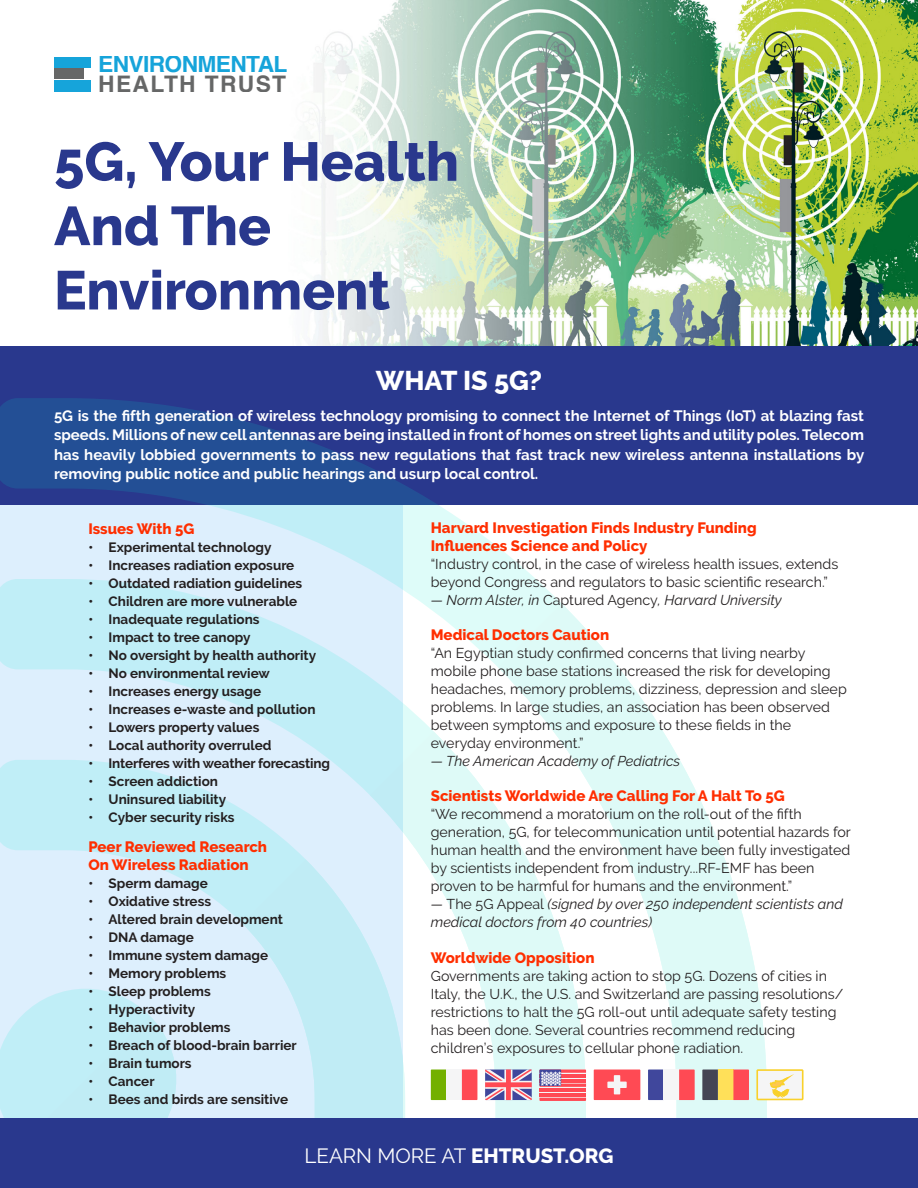
<style>
.page{position:relative;width:918px;height:1188px;background:#fff}
.page>*{position:absolute;margin:0;border:0;box-sizing:border-box;transform-origin:0 0}
.t1{font:800 54.6px/64.3px "Raleway";color:#29388d}
.t2{font:800 27px "Raleway";color:#fff}
.t3{font:700 22.8px/19.6px "Helvetica";letter-spacing:-.03em;color:#16a4da}
.t4{font:20.55px "Raleway";color:#fff}
.t5{font:700 15px/19.5px "Raleway";color:#fff;text-align:justify}
.t6{font:800 15px/18px "Raleway";color:#ff2e00}
.t7{font:14.25px/18px "Raleway";color:#231f20}
.t8{font:italic 14.25px/18px "Raleway";color:#231f20}
.t9{font:700 13.5px "Raleway";color:#231f20}
.s1{color:#666767}
.s2{font-style:normal}
.s3{font-weight:800}
</style>
<div class="page">
<img style="left:312px;top:0;width:606px;height:346px">
<div style="left:0;top:346px;width:918px;height:159px;background:#29388d"></div>
<svg style="left:0;top:398px;width:561px;height:721px"></svg>
<svg style="left:0;top:980px;width:185px;height:139px;background:#c5ecf7"></svg>
<svg style="left:242px;top:859px;width:128px;height:260px;background:#caecf7"></svg>
<svg style="left:370px;top:731px;width:128px;height:388px"></svg>
<svg style="left:498px;top:603px;width:269px;height:516px"></svg>
<div style="left:0;top:1119px;width:918px;height:69px;background:#29388d"></div>
<svg style="left:539px;top:1070px;width:47px;height:30px"></svg>
<hr style="left:539px;top:1093px;width:47px;height:3px;background:#ff4a54">
<svg style="left:539px;top:1098px;width:47px;height:3px"></svg>
<hr style="left:539px;top:1088px;width:47px;height:4px;background:#ff4a54">
<svg style="left:539px;top:1070px;width:47px;height:17px"></svg>
<svg style="left:485px;top:1070px;width:47px;height:30px"></svg>
<div style="left:594px;top:1070px;width:46px;height:30px;background:#ff4a54"></div>
<svg style="left:607px;top:1075px;width:20px;height:19px"></svg>
<svg style="left:431px;top:1070px;width:15px;height:30px"></svg>
<div style="left:446px;top:1070px;width:16px;height:30px;background:#f5f5f6"></div>
<svg style="left:462px;top:1070px;width:15px;height:30px"></svg>
<svg style="left:648px;top:1070px;width:16px;height:30px"></svg>
<div style="left:664px;top:1070px;width:15px;height:30px;background:#f5f5f6"></div>
<svg style="left:679px;top:1070px;width:16px;height:30px"></svg>
<svg style="left:702px;top:1070px;width:16px;height:30px"></svg>
<div style="left:718px;top:1070px;width:15px;height:30px;background:#ffe059"></div>
<svg style="left:733px;top:1070px;width:16px;height:30px"></svg>
<div style="left:757px;top:1070px;width:46px;height:29px;background:#f5f5f6"></div>
<div style="left:756px;top:1069px;width:48px;height:31px;border:2px solid #f9d12c"></div>
<svg style="left:768px;top:1077px;width:22px;height:21px"></svg>
<div style="left:54px;top:57px;width:36px;height:10px;background:#16a4da"></div>
<div style="left:54px;top:69px;width:29px;height:10px;background:#666767"></div>
<div style="left:54px;top:81px;width:36px;height:11px;background:#16a4da"></div>
<p class="t3" style="left:98px;top:55px;width:191px">ENVIRONMENTAL<br><span class="s1">HEALTH TRUST</span></p>
<p class="t1" style="left:54px;top:130px;width:407px">5G, Your Health<br>And The<br>Environment</p>
<p class="t2" style="left:376px;top:365px;width:168px">WHAT IS 5G?</p>
<p class="t5" style="left:54px;top:406px;width:812px">5G is the fifth generation of wireless technology promising to connect the Internet of Things (IoT) at blazing fast speeds. Millions of new cell antennas are being installed in front of homes on street lights and utility poles. Telecom has heavily lobbied governments to pass new regulations that fast track new wireless antenna installations by removing public notice and public hearings and usurp local control.</p>
<p class="t6" style="left:88px;top:519px;width:108px">Issues With 5G</p>
<p class="t9" style="left:88px;top:539px;width:185px">• Experimental technology</p>
<p class="t9" style="left:88px;top:557px;width:208px">• Increases radiation exposure</p>
<p class="t9" style="left:88px;top:575px;width:215px">• Outdated radiation guidelines</p>
<p class="t9" style="left:88px;top:593px;width:211px">• Children are more vulnerable</p>
<p class="t9" style="left:88px;top:611px;width:173px">• Inadequate regulations</p>
<p class="t9" style="left:88px;top:629px;width:164px">• Impact to tree canopy</p>
<p class="t9" style="left:88px;top:647px;width:229px">• No oversight by health authority</p>
<p class="t9" style="left:88px;top:665px;width:183px">• No environmental review</p>
<p class="t9" style="left:88px;top:683px;width:174px">• Increases energy usage</p>
<p class="t9" style="left:88px;top:701px;width:229px">• Increases e-waste and pollution</p>
<p class="t9" style="left:88px;top:719px;width:173px">• Lowers property values</p>
<p class="t9" style="left:88px;top:737px;width:185px">• Local authority overruled</p>
<p class="t9" style="left:88px;top:755px;width:243px">• Interferes with weather forecasting</p>
<p class="t9" style="left:88px;top:773px;width:131px">• Screen addiction</p>
<p class="t9" style="left:88px;top:791px;width:139px">• Uninsured liability</p>
<p class="t9" style="left:88px;top:809px;width:148px">• Cyber security risks</p>
<p class="t6" style="left:88px;top:838px;width:180px">Peer Reviewed Research<br>On Wireless Radiation</p>
<p class="t9" style="left:88px;top:875px;width:121px">• Sperm damage</p>
<p class="t9" style="left:88px;top:893px;width:124px">• Oxidative stress</p>
<p class="t9" style="left:88px;top:911px;width:196px">• Altered brain development</p>
<p class="t9" style="left:88px;top:929px;width:107px">• DNA damage</p>
<p class="t9" style="left:88px;top:947px;width:181px">• Immune system damage</p>
<p class="t9" style="left:88px;top:965px;width:140px">• Memory problems</p>
<p class="t9" style="left:88px;top:983px;width:124px">• Sleep problems</p>
<p class="t9" style="left:88px;top:1001px;width:108px">• Hyperactivity</p>
<p class="t9" style="left:88px;top:1019px;width:144px">• Behavior problems</p>
<p class="t9" style="left:88px;top:1037px;width:210px">• Breach of blood-brain barrier</p>
<p class="t9" style="left:88px;top:1055px;width:105px">• Brain tumors</p>
<p class="t9" style="left:88px;top:1073px;width:68px">• Cancer</p>
<p class="t9" style="left:88px;top:1091px;width:201px">• Bees and birds are sensitive</p>
<p class="t6" style="left:431px;top:519px;width:327px">Harvard Investigation Finds Industry Funding<br>Influences Science and Policy</p>
<p class="t7" style="left:431px;top:555px;width:409px">“Industry control, in the case of wireless health issues, extends beyond Congress and regulators to basic scientific research.”</p>
<p class="t8" style="left:431px;top:591px;width:353px">— Norm Alster, in <span class="s2">Captured Agency</span>, Harvard University</p>
<p class="t6" style="left:431px;top:626px;width:180px">Medical Doctors Caution</p>
<p class="t7" style="left:431px;top:644px;width:417px">“An Egyptian study confirmed concerns that living nearby mobile phone base stations increased the risk for developing headaches, memory problems, dizziness, depression and sleep problems. In large studies, an association has been observed between symptoms and exposure to these fields in the everyday environment.”</p>
<p class="t8" style="left:431px;top:752px;width:251px">— The American Academy of Pediatrics</p>
<p class="t6" style="left:431px;top:787px;width:355px">Scientists Worldwide Are Calling For A Halt To 5G</p>
<p class="t7" style="left:431px;top:805px;width:422px">“We recommend a moratorium on the roll-out of the fifth generation, 5G, for telecommunication until potential hazards for human health and the environment have been fully investigated by scientists independent from industry...RF-EMF has been proven to be harmful for humans and the environment.”</p>
<p class="t8" style="left:431px;top:895px;width:414px">— <span class="s2">The 5G Appeal</span> (signed by over 250 independent scientists and medical doctors from 40 countries)</p>
<p class="t6" style="left:431px;top:948px;width:165px">Worldwide Opposition</p>
<p class="t7" style="left:431px;top:966px;width:414px">Governments are taking action to stop 5G. Dozens of cities in Italy, the U.K., the U.S. and Switzerland are passing resolutions/ restrictions to halt the 5G roll-out until adequate safety testing has been done. Several countries recommend reducing children’s exposures to cellular phone radiation.</p>
<p class="t4" style="left:305px;top:1144px;width:310px">LEARN MORE AT <span class="s3">EHTRUST.ORG</span></p>
</div>
